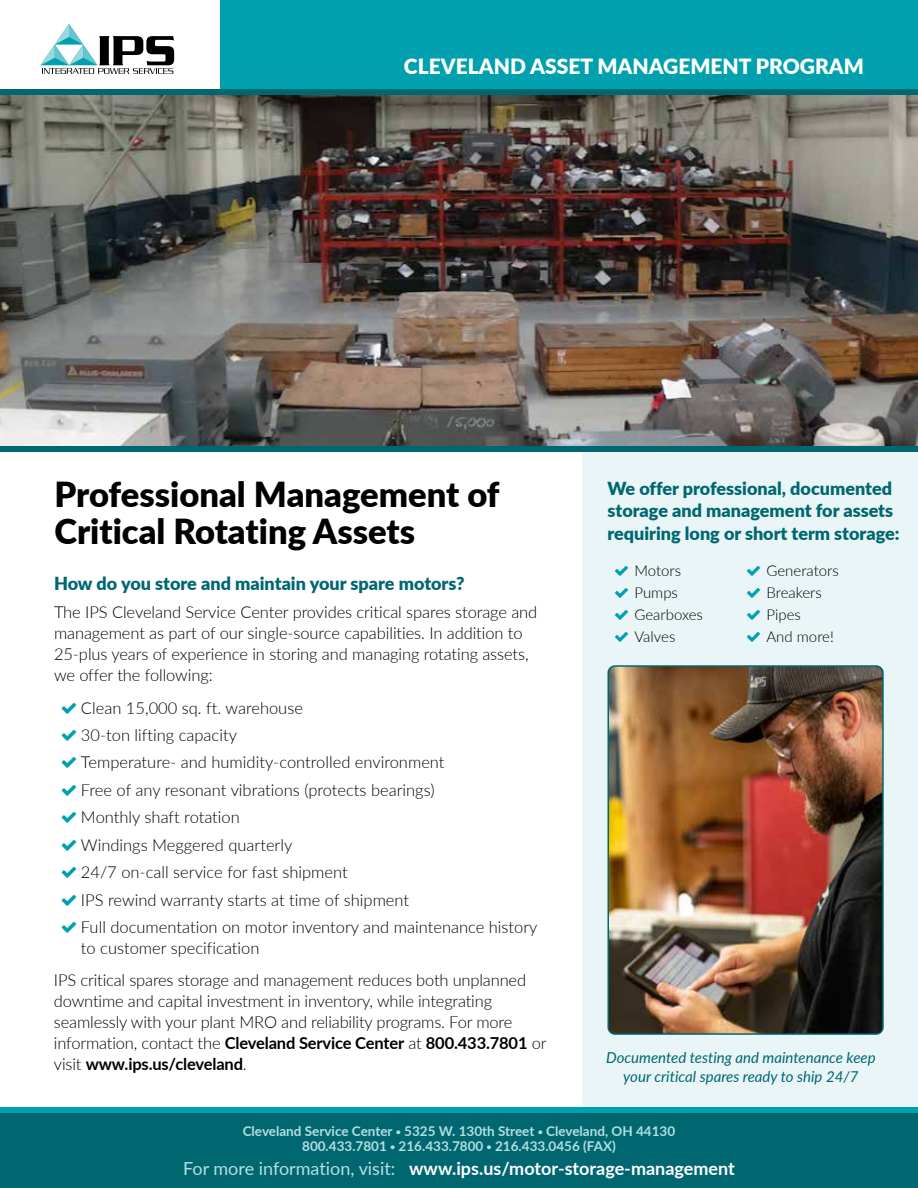
<style>
.page{position:relative;width:918px;height:1188px;background:#fff}
.page>*{position:absolute;margin:0;border:0;box-sizing:border-box;transform-origin:0 0}
.t1{font:900 34.5px/37.5px "Lato";color:#000}
.t2{font:900 21px "Lato";color:#fff}
.t3{font:900 18px/22.5px "Lato";color:#006771}
.t4{font:700 18px "Lato";color:#fff}
.t5{font:300 16.5px/27.5px "Lato";letter-spacing:-.005em;color:#000}
.t6{font:italic 15px/19.5px "Lato";color:#006771;text-align:center}
.t7{font:300 15px/22px "Lato";color:#000}
.t8{font:700 13.5px/15px "Lato";color:#b4dee3;text-align:center}
.s1{font-weight:700}
.s2{font-size:9px}
.s3{font-weight:400;color:#b4dee3}
</style>
<div class="page">
<div style="left:187px;top:0;width:731px;height:90px;background:#00a0af"></div>
<div style="left:0;top:0;width:219px;height:90px;background:#fff"></div>
<svg style="left:40px;top:24px;width:134px;height:50px"></svg>
<div style="left:582px;top:445px;width:336px;height:743px;background:#e9f5f6"></div>
<img style="left:0;top:95px;width:918px;height:351px">
<div style="left:0;top:446px;width:918px;height:5px;background:#006771"></div>
<div style="left:0;top:90px;width:918px;height:5px;background:#006771"></div>
<img style="left:608px;top:666px;width:273px;height:368px">
<div style="left:608px;top:665px;width:276px;height:370px;border:2px solid #006771;border-radius:7px"></div>
<div style="left:0;top:1107px;width:918px;height:81px;background:#006771"></div>
<div style="left:0;top:1107px;width:918px;height:5px;background:#00a0af"></div>
<p class="t2" style="left:404px;top:50px;width:461px">CLEVELAND ASSET MANAGEMENT PROGRAM</p>
<h1 class="t1" style="left:55px;top:474px;width:447px">Professional Management of<br>Critical Rotating Assets</h1>
<p class="t3" style="left:54px;top:571px;width:412px">How do you store and maintain your spare motors?</p>
<p class="t5" style="left:54px;top:601px;width:485px;line-height:21px">The IPS Cleveland Service Center provides critical spares storage and management as part of our single-source capabilities. In addition to 25-plus years of experience in storing and managing rotating assets, we offer the following:</p>
<p class="t5" style="left:81px;top:693px;width:458px">Clean 15,000 sq. ft. warehouse<br>30-ton lifting capacity<br>Temperature- and humidity-controlled environment<br>Free of any resonant vibrations (protects bearings)<br>Monthly shaft rotation<br>Windings Meggered quarterly<br>24/7 on-call service for fast shipment<br>IPS rewind warranty starts at time of shipment<br>Full documentation on motor inventory and maintenance history</p>
<p class="t5" style="left:54px;top:932px;width:474px;line-height:31.8px;text-indent:27px">to customer specification<br>IPS critical spares storage and management reduces both unplanned</p>
<p class="t5" style="left:54px;top:990px;width:494px;line-height:21px">downtime and capital investment in inventory, while integrating seamlessly with your plant MRO and reliability programs. For more information, contact the <span class="s1">Cleveland Service Center</span> at <span class="s1">800.433.7801</span> or visit <span class="s1">www.ips.us/cleveland</span>.</p>
<p class="t3" style="left:608px;top:476px;width:294px">We offer professional, documented storage and management for assets requiring long or short term storage:</p>
<p class="t7" style="left:634px;top:559px;width:70px">Motors<br>Pumps<br>Gearboxes<br>Valves</p>
<p class="t7" style="left:767px;top:559px;width:74px">Generators<br>Breakers<br>Pipes<br>And more!</p>
<p class="t6" style="left:606px;top:1047px;width:271px">Documented testing and maintenance keep your critical spares ready to ship 24/7</p>
<p class="t8" style="left:243px;top:1123px;width:434px">Cleveland Service Center <span class="s2">•</span> 5325 W. 130th Street <span class="s2">•</span> Cleveland, OH 44130<br>800.433.7801 <span class="s2">•</span> 216.433.7800 <span class="s2">•</span> 216.433.0456 (FAX)</p>
<p class="t4" style="left:183px;top:1155px;width:553px"><span class="s3">For more information, visit:</span> www.ips.us/motor-storage-management</p>
</div>
